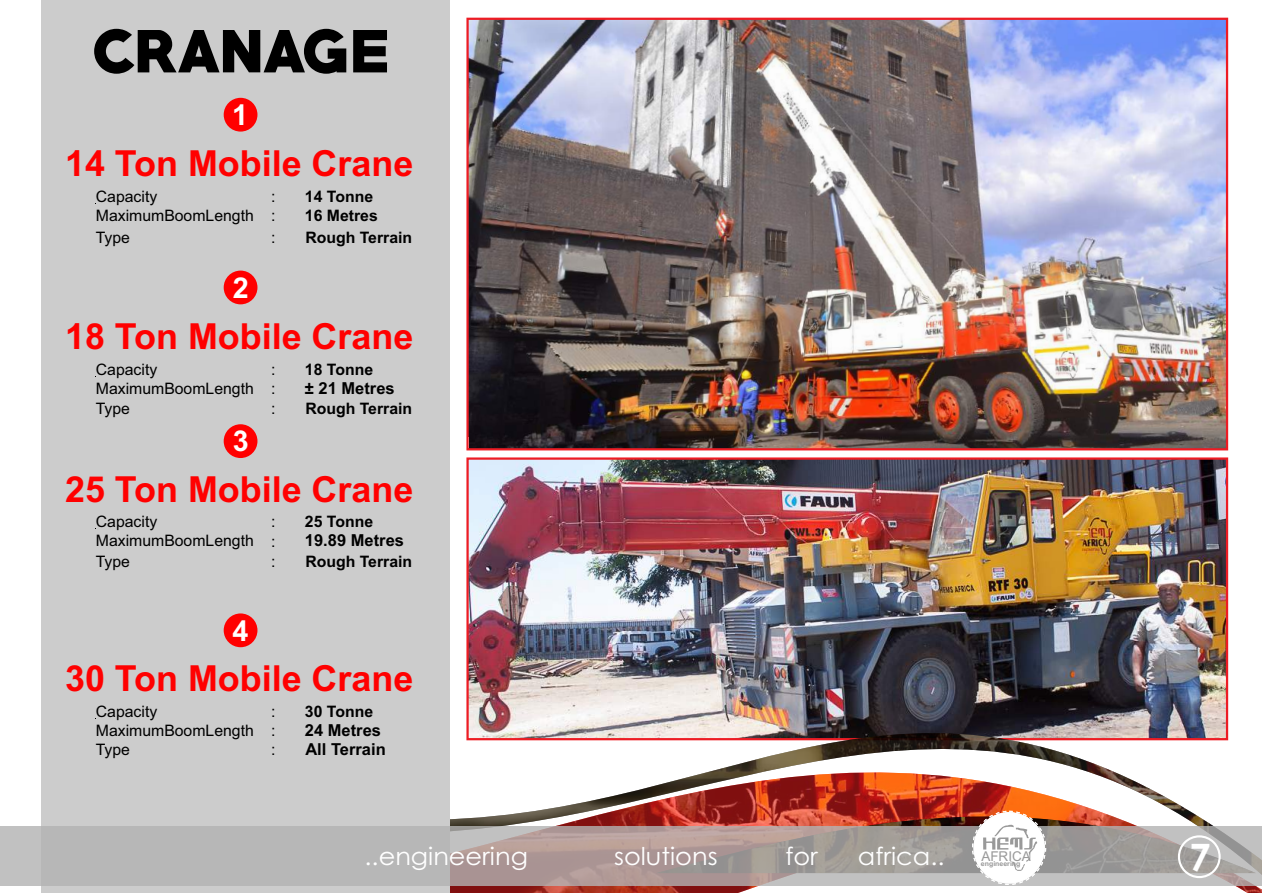
<style>
.page{position:relative;width:1262px;height:893px;background:#fff}
.page>*{position:absolute;margin:0;border:0;box-sizing:border-box;transform-origin:0 0}
.t1{font:700 37.8px "Century Gothic";color:#fff}
.t2{font:700 35.85px "Arial";color:#f00}
.t3{font:700 28.8px "Arial";color:#fff}
.t4{font:24.6px "Century Gothic";color:#fff;scale:1.04 1}
.t5{font:700 16.5px "Arial";color:#000}
.t6{font:15.75px "Arial";color:#000}
.t7{font:700 15.75px "Arial";color:#000}
.t8{font:13.5px "Arial";color:#999}
.t9{font:700 6.9px "Arial";color:#999}
</style>
<div class="page">
<img style="left:469px;top:460px;width:756px;height:143px">
<img style="left:449px;top:603px;width:780px;height:46px">
<img style="left:449px;top:649px;width:813px;height:243px">
<div style="left:41px;top:0;width:408px;height:892px;background:#ccc"></div>
<img style="left:656px;top:777px;width:599px;height:49px">
<div style="left:0;top:826px;width:1262px;height:60px;background:#b3b3b3;opacity:.81"></div>
<div style="left:973px;top:812px;width:71px;height:71px;background:#fff;border:1px solid #fff;border-radius:50%"></div>
<svg style="left:983px;top:824px;width:54px;height:46px"></svg>
<div style="left:224px;top:98px;width:33px;height:34px;background:#f00;border-radius:50%"></div>
<div style="left:224px;top:270px;width:33px;height:34px;background:#f00;border-radius:50%"></div>
<div style="left:224px;top:424px;width:33px;height:34px;background:#f00;border-radius:50%"></div>
<div style="left:224px;top:613px;width:33px;height:34px;background:#f00;border-radius:50%"></div>
<svg style="left:94px;top:29px;width:252px;height:45px"></svg>
<svg style="left:353px;top:30px;width:34px;height:42px"></svg>
<svg style="left:1177px;top:835px;width:43px;height:43px;background:#bab8b7"></svg>
<img style="left:469px;top:21px;width:756px;height:426px">
<div style="left:466px;top:18px;width:762px;height:432px;border:2px solid #ed1c24"></div>
<h3 class="t3" style="left:232px;top:104px;width:17px">1</h3>
<h2 class="t2" style="left:65px;top:150px;width:350px">14 Ton Mobile Crane</h2>
<p class="t6" style="left:96px;top:190px;width:63px">Capacity</p>
<p class="t6" style="left:271px;top:190px;width:6px">:</p>
<p class="t7" style="left:305px;top:190px;width:70px">14 Tonne</p>
<p class="t6" style="left:96px;top:210px;width:160px">MaximumBoomLength</p>
<p class="t7" style="left:305px;top:210px;width:74px">16 Metres</p>
<p class="t6" style="left:96px;top:232px;width:36px">Type</p>
<p class="t6" style="left:271px;top:232px;width:6px">:</p>
<p class="t7" style="left:305px;top:232px;width:108px">Rough Terrain</p>
<p class="t6" style="left:271px;top:210px;width:6px">:</p>
<h3 class="t3" style="left:233px;top:277px;width:17px">2</h3>
<h2 class="t2" style="left:65px;top:323px;width:350px">18 Ton Mobile Crane</h2>
<p class="t6" style="left:96px;top:363px;width:63px">Capacity</p>
<p class="t6" style="left:271px;top:363px;width:6px">:</p>
<p class="t7" style="left:305px;top:363px;width:70px">18 Tonne</p>
<p class="t6" style="left:96px;top:382px;width:160px">MaximumBoomLength</p>
<p class="t5" style="left:305px;top:382px;width:91px">± 21 Metres</p>
<p class="t6" style="left:96px;top:402px;width:36px">Type</p>
<p class="t6" style="left:271px;top:402px;width:6px">:</p>
<p class="t7" style="left:305px;top:402px;width:108px">Rough Terrain</p>
<p class="t6" style="left:271px;top:382px;width:6px">:</p>
<h3 class="t3" style="left:233px;top:430px;width:17px">3</h3>
<h2 class="t2" style="left:65px;top:475px;width:350px">25 Ton Mobile Crane</h2>
<p class="t6" style="left:96px;top:515px;width:63px">Capacity</p>
<p class="t6" style="left:271px;top:515px;width:6px">:</p>
<p class="t7" style="left:305px;top:515px;width:70px">25 Tonne</p>
<p class="t6" style="left:96px;top:535px;width:160px">MaximumBoomLength</p>
<p class="t5" style="left:305px;top:534px;width:101px">19.89 Metres</p>
<p class="t6" style="left:96px;top:555px;width:36px">Type</p>
<p class="t6" style="left:271px;top:555px;width:6px">:</p>
<p class="t7" style="left:305px;top:555px;width:108px">Rough Terrain</p>
<p class="t6" style="left:271px;top:535px;width:6px">:</p>
<h3 class="t3" style="left:233px;top:619px;width:17px">4</h3>
<h2 class="t2" style="left:65px;top:665px;width:350px">30 Ton Mobile Crane</h2>
<p class="t6" style="left:96px;top:705px;width:63px">Capacity</p>
<p class="t6" style="left:271px;top:705px;width:6px">:</p>
<p class="t7" style="left:305px;top:705px;width:70px">30 Tonne</p>
<p class="t6" style="left:96px;top:724px;width:160px">MaximumBoomLength</p>
<p class="t5" style="left:305px;top:724px;width:78px">24 Metres</p>
<p class="t6" style="left:96px;top:743px;width:36px">Type</p>
<p class="t6" style="left:271px;top:743px;width:6px">:</p>
<p class="t5" style="left:305px;top:743px;width:82px">All Terrain</p>
<p class="t6" style="left:271px;top:724px;width:6px">:</p>
<h3 class="t4" style="left:364px;top:846px;width:159px">..engineering</h3>
<h3 class="t4" style="left:614px;top:846px;width:101px">solutions</h3>
<h3 class="t4" style="left:785px;top:846px;width:33px">for</h3>
<h3 class="t4" style="left:858px;top:846px;width:85px">africa..</h3>
<p class="t8" style="left:981px;top:850px;width:51px">AFRICA</p>
<p class="t9" style="left:981px;top:860px;width:41px">engineering</p>
<h1 class="t1" style="left:1189px;top:842px;width:23px">7</h1>
</div>
